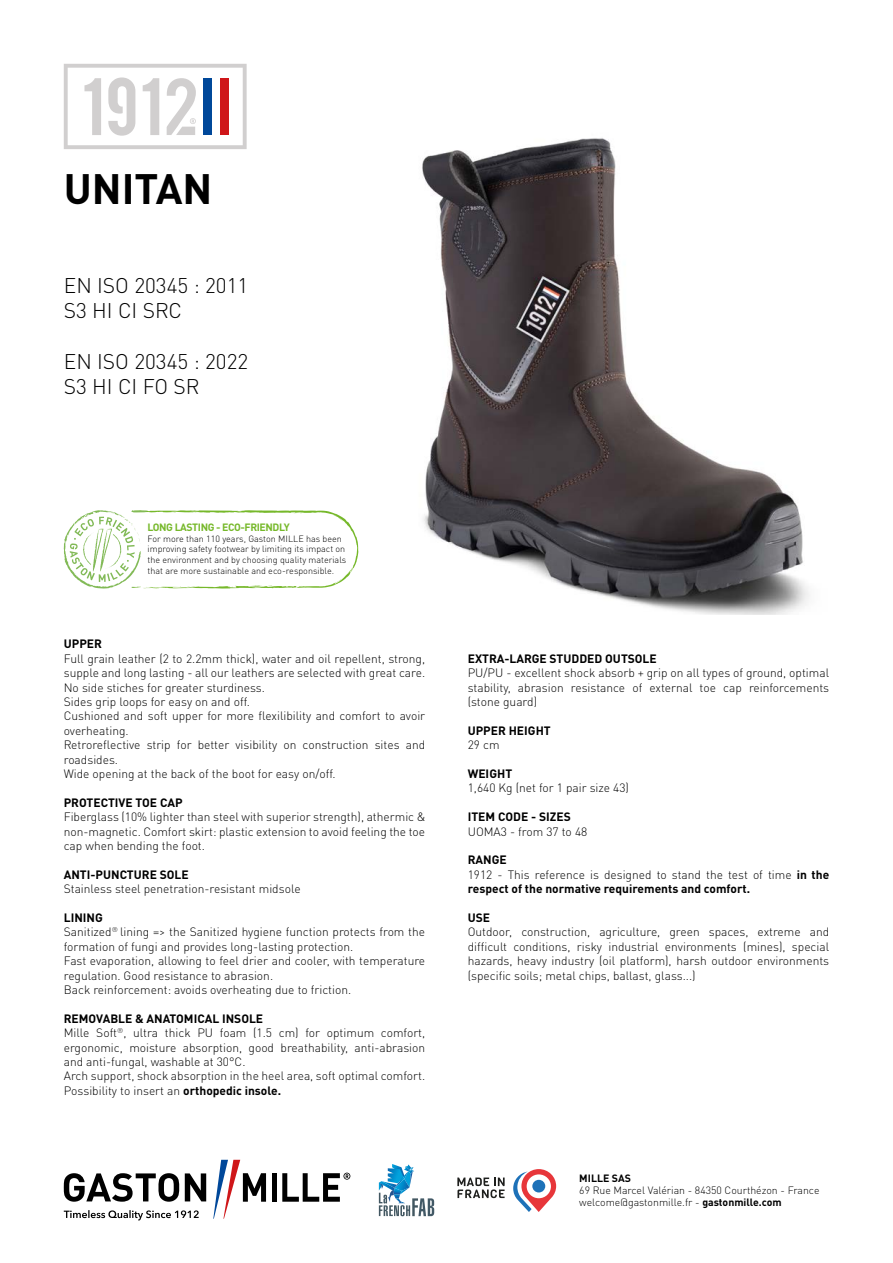
<style>
.page{position:relative;width:893px;height:1263px;background:#fff}
.page>*{position:absolute;margin:0;border:0;box-sizing:border-box;transform-origin:0 0}
.t1{font:700 42px "DIN Pro";color:#000}
.t2{font:300 21px/25.2px "DIN Pro";color:#000}
.t3{font:300 12px/14.4px "DIN Pro";color:#000}
.t4{font:700 12px/14.4px "DIN Pro";color:#000}
.t5{font:300 10.5px/12px "DIN Pro";color:#000}
.t6{font:700 10.5px "DIN Pro";letter-spacing:-.04em;color:#76b82a}
.t7{font:700 10.5px "DIN Pro";color:#000}
.t8{font:300 9px/10.8px "DIN Pro";color:#000}
.s1{font-weight:700}
.s2{font-weight:300}
</style>
<div class="page">
<svg style="left:513px;top:1169px;width:43px;height:43px"></svg>
<div style="left:532px;top:1180px;width:13px;height:12px;background:#1d71b8;border-radius:50%"></div>
<svg style="left:457px;top:1177px;width:48px;height:21px"></svg>
<svg style="left:64px;top:510px;width:294px;height:79px"></svg>
<svg style="left:379px;top:1164px;width:55px;height:52px"></svg>
<svg style="left:64px;top:64px;width:183px;height:85px"></svg>
<svg style="left:64px;top:1210px;width:135px;height:10px"></svg>
<svg style="left:213px;top:1160px;width:53px;height:59px"></svg>
<div style="left:272px;top:1173px;width:5px;height:29px;background:#000"></div>
<svg style="left:282px;top:1172px;width:68px;height:30px"></svg>
<svg style="left:64px;top:1173px;width:142px;height:29px"></svg>
<img style="left:422px;top:138px;width:388px;height:476px">
<h1 class="t1" style="left:64px;top:156px;width:150px">UNITAN</h1>
<h2 class="t2" style="left:64px;top:271px;width:186px">EN ISO 20345 : 2011<br>S3 HI CI SRC</h2>
<h2 class="t2" style="left:64px;top:347px;width:186px">EN ISO 20345 : 2022<br>S3 HI CI FO SR</h2>
<p class="t6" style="left:148px;top:519px;width:144px">LONG LASTING - ECO-FRIENDLY</p>
<p class="t8" style="left:148px;top:532px;width:200px">For more than 110 years, Gaston MILLE has been improving safety footwear by limiting its impact on the environment and by choosing quality materials that are more sustainable and eco-responsible.</p>
<p class="t4" style="left:64px;top:636px;width:40px">UPPER</p>
<p class="t3" style="left:64px;top:650px;width:363px">Full grain leather (2 to 2.2mm thick), water and oil repellent, strong, supple and long lasting - all our leathers are selected with great care.<br>No side stiches for greater sturdiness.<br>Sides grip loops for easy on and off.<br>Cushioned and soft upper for more flexilibility and comfort to avoir overheating.<br>Retroreflective strip for better visibility on construction sites and roadsides.<br>Wide opening at the back of the boot for easy on/off.</p>
<p class="t4" style="left:64px;top:794px;width:120px">PROTECTIVE TOE CAP</p>
<p class="t3" style="left:64px;top:809px;width:363px;text-align:justify">Fiberglass (10% lighter than steel with superior strength), athermic &amp; non-magnetic. Comfort skirt: plastic extension to avoid feeling the toe cap when bending the foot.</p>
<p class="t4" style="left:64px;top:866px;width:126px">ANTI-PUNCTURE SOLE</p>
<p class="t3" style="left:64px;top:881px;width:238px">Stainless steel penetration-resistant midsole</p>
<p class="t3" style="left:64px;top:910px;width:363px"><span class="s1">LINING<br></span>Sanitized<sup>®</sup> lining =&gt; the Sanitized hygiene function protects from the formation of fungi and provides long-lasting protection.<br>Fast evaporation, allowing to feel drier and cooler, with temperature regulation. Good resistance to abrasion.<br>Back reinforcement: avoids overheating due to friction.</p>
<p class="t3" style="left:64px;top:1010px;width:363px"><span class="s1">REMOVABLE &amp; ANATOMICAL INSOLE<br></span>Mille Soft<sup>®</sup>, ultra thick PU foam (1.5 cm) for optimum comfort, ergonomic, moisture absorption, good breathability, anti-abrasion and anti-fungal, washable at 30°C.<br>Arch support, shock absorption in the heel area, soft optimal comfort.<br>Possibility to insert an <span class="s1">orthopedic insole.</span></p>
<p class="t4" style="left:468px;top:650px;width:190px">EXTRA-LARGE STUDDED OUTSOLE</p>
<p class="t3" style="left:468px;top:665px;width:363px;text-align:justify">PU/PU - excellent shock absorb + grip on all types of ground, optimal stability, abrasion resistance of external toe cap reinforcements (stone guard)</p>
<p class="t4" style="left:468px;top:722px;width:85px">UPPER HEIGHT</p>
<p class="t3" style="left:468px;top:737px;width:33px">29 cm</p>
<p class="t4" style="left:468px;top:766px;width:46px">WEIGHT</p>
<p class="t3" style="left:468px;top:780px;width:163px">1,640 Kg (net for 1 pair size 43)</p>
<p class="t4" style="left:468px;top:809px;width:105px">ITEM CODE - SIZES</p>
<p class="t3" style="left:468px;top:823px;width:121px">UOMA3 - from 37 to 48</p>
<p class="t4" style="left:468px;top:852px;width:363px">RANGE<br><span class="s2">1912 - This reference is designed to stand the test of time</span> in the respect of the normative requirements and comfort.</p>
<p class="t4" style="left:468px;top:910px;width:24px">USE</p>
<p class="t3" style="left:468px;top:924px;width:363px;text-align:justify">Outdoor, construction, agriculture, green spaces, extreme and difficult conditions, risky industrial environments (mines), special hazards, heavy industry (oil platform), harsh outdoor environments (specific soils; metal chips, ballast, glass...)</p>
<p class="t7" style="left:579px;top:1170px;width:53px">MILLE SAS</p>
<p class="t5" style="left:579px;top:1183px;width:242px">69 Rue Marcel Valérian - 84350 Courthézon - France welcome@gastonmille.fr - <span class="s1">gastonmille.com</span></p>
</div>
